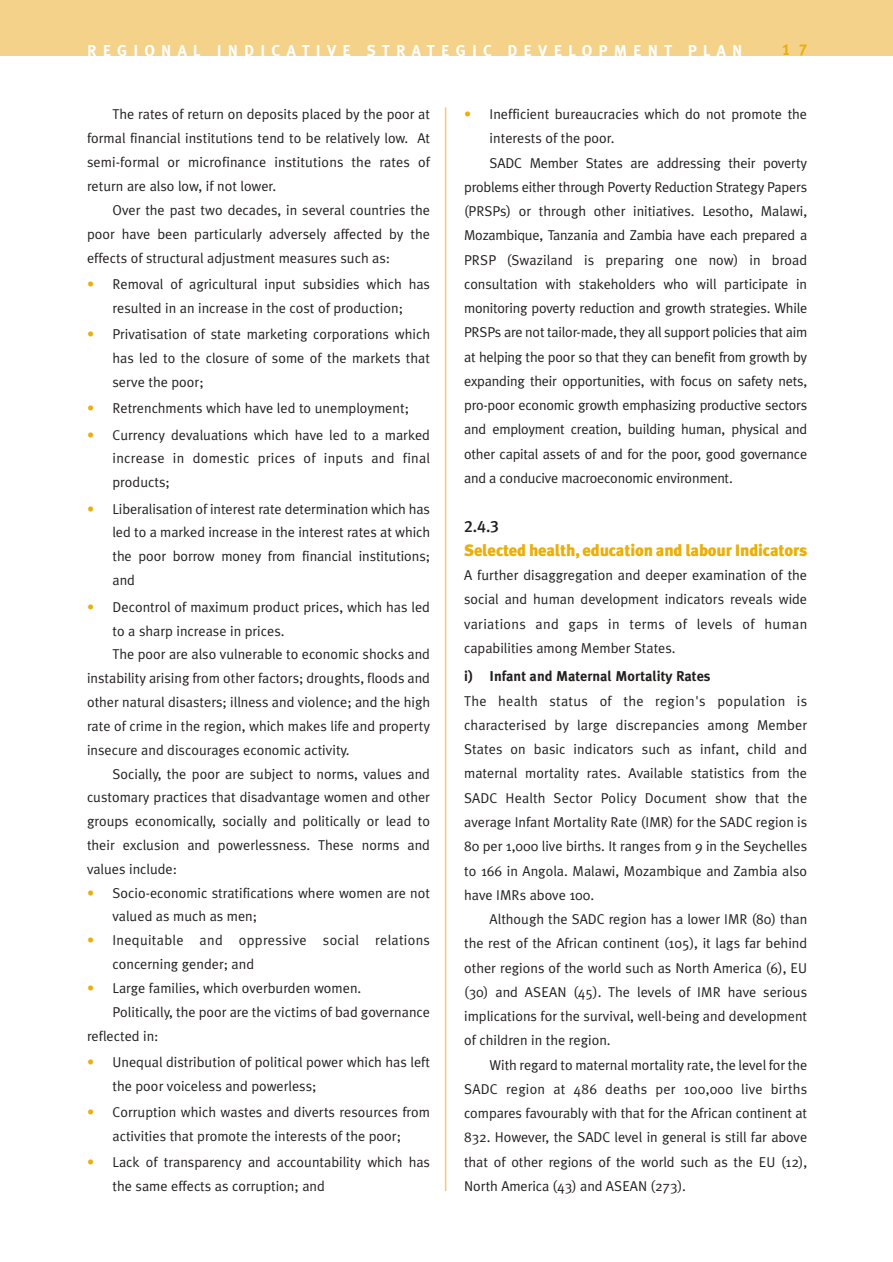
<style>
.page{position:relative;width:893px;height:1262px;background:#fff}
.page>*{position:absolute;margin:0;border:0;box-sizing:border-box;transform-origin:0 0}
.t1{font:900 16.5px "Meta Plus";letter-spacing:-.01em;color:#e9af0a}
.t2{font:16.5px "Meta Plus Medium Caps";color:#231f1f}
.t3{font:15.75px "Meta Plus Bold Caps";letter-spacing:.39em;color:#fff}
.t4{font:15.75px "Meta Plus Bold Caps";color:#e9af0a}
.t5{font:14.25px/24.3px "Meta Plus Normal";color:#231f1f;text-align:justify}
.t6{font:14.25px/23.9px "Meta Plus Normal";letter-spacing:.02em;color:#231f1f}
.t7{font:700 14.25px "Meta Plus";color:#231f1f}
.s1{color:#e9af0a}
</style>
<div class="page">
<div style="left:0;top:0;width:892px;height:55px;background:#f4d28a"></div>
<hr style="left:445px;top:107px;width:1px;height:1084px;background:#f1ca76">
<p class="t3" style="left:87px;top:41px;width:657px">REGIONAL INDICATIVE STRATEGIC DEVELOPMENT PLAN</p>
<p class="t4" style="left:781px;top:40px;width:27px">1 7</p>
<p class="t5" style="left:87px;top:104px;width:344px;text-indent:26px">The rates of return on deposits placed by the poor at formal financial institutions tend to be relatively low. At semi-formal or microfinance institutions the rates of return are also low, if not lower.</p>
<p class="t5" style="left:87px;top:199px;width:344px;line-height:23.9px;text-indent:26px">Over the past two decades, in several countries the poor have been particularly adversely affected by the effects of structural adjustment measures such as:</p>
<p class="t5" style="left:87px;top:273px;width:344px;line-height:23.9px;text-align:center"><span class="s1">•</span> Removal of agricultural input subsidies which has resulted in an increase in the cost of production;</p>
<p class="t5" style="left:112px;top:324px;width:319px;line-height:23.9px;text-indent:-26px"><span class="s1">•</span> Privatisation of state marketing corporations which has led to the closure of some of the markets that serve the poor;</p>
<p class="t5" style="left:87px;top:397px;width:323px"><span class="s1">•</span> Retrenchments which have led to unemployment;</p>
<p class="t5" style="left:112px;top:424px;width:319px;line-height:23.9px;text-indent:-26px"><span class="s1">•</span> Currency devaluations which have led to a marked increase in domestic prices of inputs and final products;</p>
<p class="t5" style="left:112px;top:498px;width:319px;line-height:23.9px;text-indent:-26px"><span class="s1">•</span> Liberalisation of interest rate determination which has led to a marked increase in the interest rates at which the poor borrow money from financial institutions; and</p>
<p class="t5" style="left:87px;top:596px;width:344px"><span class="s1">•</span> Decontrol of maximum product prices, which has led</p>
<p class="t5" style="left:112px;top:620px;width:173px">to a sharp increase in prices.</p>
<p class="t5" style="left:112px;top:644px;width:319px">The poor are also vulnerable to economic shocks and</p>
<p class="t5" style="left:87px;top:667px;width:344px">instability arising from other factors; droughts, floods and</p>
<p class="t5" style="left:87px;top:691px;width:344px">other natural disasters; illness and violence; and the high</p>
<p class="t5" style="left:87px;top:715px;width:344px">rate of crime in the region, which makes life and property</p>
<p class="t5" style="left:87px;top:739px;width:264px">insecure and discourages economic activity.</p>
<p class="t5" style="left:112px;top:763px;width:319px">Socially, the poor are subject to norms, values and</p>
<p class="t5" style="left:87px;top:786px;width:344px">customary practices that disadvantage women and other</p>
<p class="t5" style="left:87px;top:810px;width:344px">groups economically, socially and politically or lead to</p>
<p class="t5" style="left:87px;top:834px;width:344px">their exclusion and powerlessness. These norms and</p>
<p class="t5" style="left:87px;top:858px;width:92px">values include:</p>
<p class="t5" style="left:112px;top:882px;width:319px;line-height:23.9px;text-indent:-26px"><span class="s1">•</span> Socio-economic stratifications where women are not valued as much as men;</p>
<p class="t6" style="left:112px;top:930px;width:319px;text-indent:-26px"><span class="s1">•</span> Inequitable and oppressive social relations concerning gender; and</p>
<p class="t5" style="left:87px;top:977px;width:276px"><span class="s1">•</span> Large families, which overburden women.</p>
<p class="t5" style="left:112px;top:1001px;width:319px">Politically, the poor are the victims of bad governance</p>
<p class="t5" style="left:87px;top:1025px;width:73px">reflected in:</p>
<p class="t5" style="left:112px;top:1051px;width:319px;line-height:23.9px;text-indent:-26px"><span class="s1">•</span> Unequal distribution of political power which has left the poor voiceless and powerless;</p>
<p class="t5" style="left:87px;top:1101px;width:344px;line-height:23.9px;text-align:center"><span class="s1">•</span> Corruption which wastes and diverts resources from activities that promote the interests of the poor;</p>
<p class="t5" style="left:112px;top:1152px;width:319px;line-height:23.9px;text-indent:-26px"><span class="s1">•</span> Lack of transparency and accountability which has the same effects as corruption; and</p>
<p class="t5" style="left:464px;top:103px;width:344px"><span class="s1">•</span> Inefficient bureaucracies which do not promote the</p>
<p class="t5" style="left:489px;top:128px;width:126px">interests of the poor.</p>
<p class="t5" style="left:489px;top:152px;width:319px">SADC Member States are addressing their poverty</p>
<p class="t5" style="left:464px;top:176px;width:344px">problems either through Poverty Reduction Strategy Papers</p>
<p class="t5" style="left:464px;top:200px;width:344px">(PRSPs) or through other initiatives. Lesotho, Malawi,</p>
<p class="t5" style="left:464px;top:225px;width:344px">Mozambique, Tanzania and Zambia have each prepared a</p>
<p class="t5" style="left:464px;top:249px;width:344px">PRSP (Swaziland is preparing one now) in broad</p>
<p class="t5" style="left:464px;top:273px;width:344px">consultation with stakeholders who will participate in</p>
<p class="t5" style="left:464px;top:297px;width:344px">monitoring poverty reduction and growth strategies. While</p>
<p class="t5" style="left:464px;top:322px;width:344px">PRSPs are not tailor-made, they all support policies that aim</p>
<p class="t5" style="left:464px;top:346px;width:344px">at helping the poor so that they can benefit from growth by</p>
<p class="t5" style="left:464px;top:370px;width:344px">expanding their opportunities, with focus on safety nets,</p>
<p class="t5" style="left:464px;top:394px;width:344px">pro-poor economic growth emphasizing productive sectors</p>
<p class="t5" style="left:464px;top:419px;width:344px">and employment creation, building human, physical and</p>
<p class="t5" style="left:464px;top:443px;width:344px">other capital assets of and for the poor, good governance</p>
<p class="t5" style="left:464px;top:467px;width:270px">and a conducive macroeconomic environment.</p>
<p class="t2" style="left:464px;top:516px;width:36px">2.4.3</p>
<p class="t1" style="left:464px;top:544px;width:344px">Selected health, education and labour Indicators</p>
<p class="t5" style="left:464px;top:564px;width:344px">A further disaggregation and deeper examination of the social and human development indicators reveals wide variations and gaps in terms of levels of human capabilities among Member States.</p>
<p class="t7" style="left:464px;top:671px;width:248px">i) Infant and Maternal Mortality Rates</p>
<p class="t5" style="left:464px;top:690px;width:344px">The health status of the region's population is characterised by large discrepancies among Member States on basic indicators such as infant, child and maternal mortality rates. Available statistics from the SADC Health Sector Policy Document show that the average Infant Mortality Rate (IMR) for the SADC region is 80 per 1,000 live births. It ranges from 9 in the Seychelles to 166 in Angola. Malawi, Mozambique and Zambia also have IMRs above 100.</p>
<p class="t5" style="left:464px;top:908px;width:344px;text-indent:26px">Although the SADC region has a lower IMR (80) than the rest of the African continent (105), it lags far behind other regions of the world such as North America (6), EU (30) and ASEAN (45). The levels of IMR have serious implications for the survival, well-being and development of children in the region.</p>
<p class="t5" style="left:464px;top:1054px;width:344px;text-indent:26px">With regard to maternal mortality rate, the level for the SADC region at 486 deaths per 100,000 live births compares favourably with that for the African continent at 832. However, the SADC level in general is still far above that of other regions of the world such as the EU (12), North America (43) and ASEAN (273).</p>
</div>
